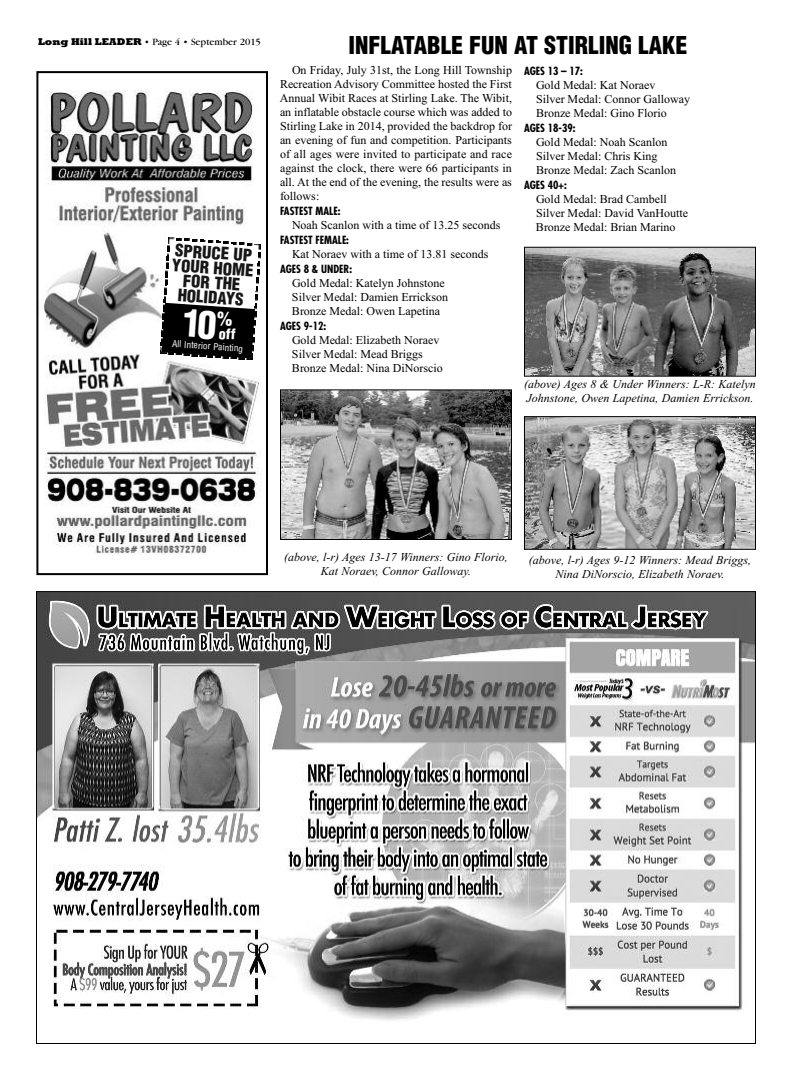
<style>
.page{position:relative;width:792px;height:1080px;background:#fff}
.page>*{position:absolute;margin:0;border:0;box-sizing:border-box;transform-origin:0 0}
.t1{font:900 condensed 24px "Helvetica";color:#000}
.t2{font:900 condensed 16.7px/14.8px "Helvetica";color:#171717;text-align:center}
.t3{font:12px/14px "Times New Roman";color:#000}
.t4{font:italic 12px/14px "Times New Roman";color:#000;text-align:center}
.t5{font:700 condensed 11px "Futura";color:#000}
.t6{font:10px "Garamond";color:#000}
.t7{font:condensed 9.3px "Helvetica";color:#fff}
.s1{font-family:"Rockwell";font-weight:800}
</style>
<div class="page">
<img style="left:38px;top:593px;width:716px;height:427px">
<img style="left:44px;top:90px;width:217px;height:465px">
<div style="left:36px;top:71px;width:232px;height:504px;border:2px solid #000"></div>
<img style="left:526px;top:418px;width:228px;height:130px">
<div style="left:524px;top:416px;width:232px;height:134px;border:1px solid #000"></div>
<img style="left:526px;top:249px;width:228px;height:126px">
<div style="left:524px;top:247px;width:232px;height:130px;border:1px solid #000"></div>
<img style="left:282px;top:391px;width:228px;height:147px">
<div style="left:280px;top:389px;width:232px;height:151px;border:1px solid #000"></div>
<svg style="left:160px;top:238px;width:101px;height:122px"></svg>
<p class="t6" style="left:38px;top:38px;width:224px"><span class="s1">Long Hill LEADER</span> • Page 4 • September 2015</p>
<h2 class="t2" style="left:174px;top:243px;width:83px;rotate:4deg">SPRUCE UP<br>YOUR HOME<br>FOR THE<br>HOLIDAYS</h2>
<p class="t7" style="left:173px;top:338px;width:73px;rotate:4deg">All Interior Painting</p>
<h1 class="t1" style="left:349px;top:32px;width:340px">INFLATABLE FUN AT STIRLING LAKE</h1>
<p class="t3" style="left:280px;top:63px;width:234px;text-align:justify;text-indent:12px">On Friday, July 31st, the Long Hill Township Recreation Advisory Committee hosted the First Annual Wibit Races at Stirling Lake. The Wibit, an inflatable obstacle course which was added to Stirling Lake in 2014, provided the backdrop for an evening of fun and competition. Participants of all ages were invited to participate and race against the clock, there were 66 participants in all. At the end of the evening, the results were as follows:</p>
<p class="t5" style="left:280px;top:206px;width:62px">FASTEST MALE:</p>
<p class="t3" style="left:292px;top:218px;width:210px">Noah Scanlon with a time of 13.25 seconds</p>
<p class="t5" style="left:280px;top:235px;width:71px">FASTEST FEMALE:</p>
<p class="t3" style="left:292px;top:247px;width:198px">Kat Noraev with a time of 13.81 seconds</p>
<p class="t5" style="left:280px;top:264px;width:74px">AGES 8 &amp; UNDER:</p>
<p class="t3" style="left:292px;top:276px;width:158px">Gold Medal: Katelyn Johnstone<br>Silver Medal: Damien Errickson<br>Bronze Medal: Owen Lapetina</p>
<p class="t5" style="left:280px;top:321px;width:48px">AGES 9-12:</p>
<p class="t3" style="left:292px;top:333px;width:152px">Gold Medal: Elizabeth Noraev<br>Silver Medal: Mead Briggs<br>Bronze Medal: Nina DiNorscio</p>
<p class="t5" style="left:524px;top:66px;width:60px">AGES 13 – 17:</p>
<p class="t3" style="left:536px;top:78px;width:156px">Gold Medal: Kat Noraev<br>Silver Medal: Connor Galloway<br>Bronze Medal: Gino Florio</p>
<p class="t5" style="left:524px;top:123px;width:53px">AGES 18-39:</p>
<p class="t3" style="left:536px;top:135px;width:142px">Gold Medal: Noah Scanlon<br>Silver Medal: Chris King<br>Bronze Medal: Zach Scanlon</p>
<p class="t5" style="left:524px;top:180px;width:44px">AGES 40+:</p>
<p class="t3" style="left:536px;top:192px;width:154px">Gold Medal: Brad Cambell<br>Silver Medal: David VanHoutte<br>Bronze Medal: Brian Marino</p>
<p class="t4" style="left:524px;top:377px;width:233px;text-align:left">(above) Ages 8 &amp; Under Winners: L-R: Katelyn<br>Johnstone, Owen Lapetina, Damien Errickson.</p>
<p class="t4" style="left:284px;top:550px;width:225px">(above, l-r) Ages 13-17 Winners: Gino Florio,<br>Kat Noraev, Connor Galloway.</p>
<p class="t4" style="left:529px;top:553px;width:224px">(above, l-r) Ages 9-12 Winners: Mead Briggs,<br>Nina DiNorscio, Elizabeth Noraev.</p>
</div>
